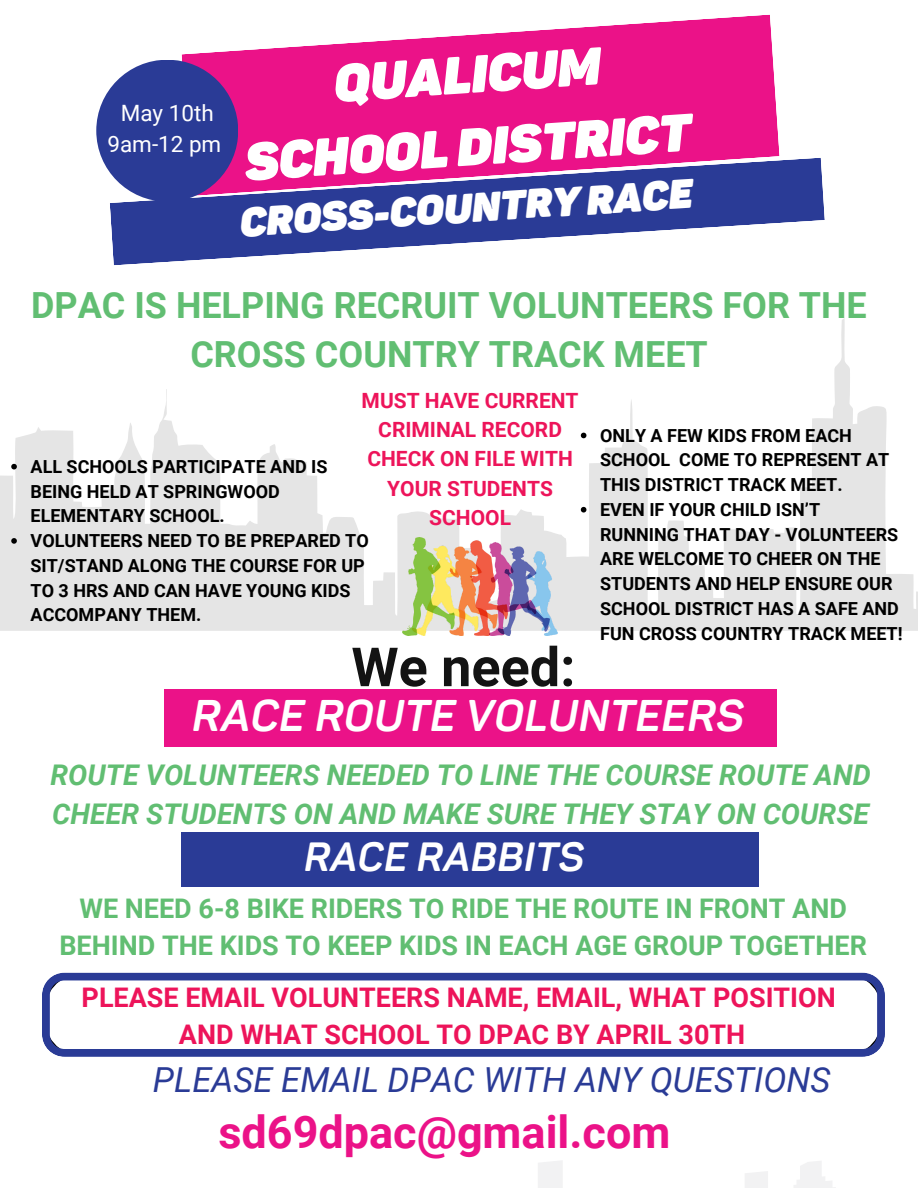
<style>
.page{position:relative;width:918px;height:1188px;background:#fff}
.page>*{position:absolute;margin:0;border:0;box-sizing:border-box;transform-origin:0 0}
.t1{font:700 54px "Roboto";color:#131313}
.t2{font:italic 800 51.9px/72.4px "Panton";color:#fff;text-align:center}
.t3{font:700 45px "Roboto";color:#eb1288}
.t4{font:italic 700 43.8px "Panton";color:#fff}
.t5{font:italic 800 40.5px "Panton";color:#fff}
.t6{font:italic 700 40.2px "Panton";color:#fff}
.t7{font:700 36px/49.5px "Roboto";color:#61be72;text-align:center}
.t8{font:italic 34.5px "Roboto";color:#2a3b96}
.t9{font:italic 700 28.5px/39.3px "Roboto";color:#61be72}
.t10{font:700 27px/37.2px "Roboto";color:#61be72;text-align:center}
.t11{font:700 27px "Roboto";color:#ed145a}
.t12{font:22.5px "Roboto";color:#fff}
.t13{font:700 21px/29.2px "Roboto";color:#ed145a;text-align:center}
.t14{font:700 18px/24.8px "Roboto";color:#000}
</style>
<div class="page">
<svg style="left:110px;top:158px;width:715px;height:107px;fill:#2a3b96"></svg>
<div style="left:164px;top:690px;width:612px;height:57px;background:#eb1288"></div>
<div style="left:181px;top:833px;width:578px;height:54px;background:#2a3b96"></div>
<svg style="left:538px;top:1161px;width:297px;height:27px"></svg>
<svg style="left:181px;top:15px;width:599px;height:181px;background:#da3799"></svg>
<div style="left:96px;top:60px;width:142px;height:142px;background:#2a3b96;border-radius:50%"></div>
<svg style="left:42px;top:973px;width:843px;height:84px"></svg>
<svg style="left:0;top:318px;width:918px;height:313px"></svg>
<img style="left:403px;top:537px;width:155px;height:98px">
<svg style="left:11px;top:464px;width:6px;height:5px"></svg>
<svg style="left:11px;top:538px;width:6px;height:6px"></svg>
<svg style="left:581px;top:433px;width:5px;height:5px"></svg>
<svg style="left:581px;top:507px;width:5px;height:6px"></svg>
<p class="t12" style="left:121px;top:100px;width:95px">May 10th</p>
<p class="t12" style="left:107px;top:131px;width:115px">9am-12 pm</p>
<p class="t2" style="left:238px;top:57px;width:448px;rotate:-4deg">QUALICUM<br>SCHOOL DISTRICT</p>
<h1 class="t5" style="left:238px;top:200px;width:455px;rotate:-4deg">CROSS-COUNTRY RACE</h1>
<p class="t7" style="left:31px;top:281px;width:837px">DPAC IS HELPING RECRUIT VOLUNTEERS FOR THE<br>CROSS COUNTRY TRACK MEET</p>
<p class="t13" style="left:362px;top:386px;width:218px">MUST HAVE CURRENT<br>CRIMINAL RECORD<br>CHECK ON FILE WITH<br>YOUR STUDENTS<br>SCHOOL</p>
<h5 class="t14" style="left:31px;top:454px;width:298px">ALL SCHOOLS PARTICIPATE AND IS<br>BEING HELD AT SPRINGWOOD<br>ELEMENTARY SCHOOL.</h5>
<p class="t14" style="left:31px;top:529px;width:340px">VOLUNTEERS NEED TO BE PREPARED TO<br>SIT/STAND ALONG THE COURSE FOR UP<br>TO 3 HRS AND CAN HAVE YOUNG KIDS<br>ACCOMPANY THEM.</p>
<p class="t1" style="left:351px;top:636px;width:225px">We need:</p>
<p class="t14" style="left:600px;top:423px;width:291px">ONLY A FEW KIDS FROM EACH<br>SCHOOL COME TO REPRESENT AT<br>THIS DISTRICT TRACK MEET.</p>
<p class="t14" style="left:600px;top:497px;width:304px">EVEN IF YOUR CHILD ISN’T<br>RUNNING THAT DAY - VOLUNTEERS<br>ARE WELCOME TO CHEER ON THE<br>STUDENTS AND HELP ENSURE OUR<br>SCHOOL DISTRICT HAS A SAFE AND<br>FUN CROSS COUNTRY TRACK MEET!</p>
<h5 class="t4" style="left:192px;top:690px;width:554px">RACE ROUTE VOLUNTEERS</h5>
<p class="t9" style="left:51px;top:755px;width:822px">ROUTE VOLUNTEERS NEEDED TO LINE THE COURSE ROUTE AND<br>CHEER STUDENTS ON AND MAKE SURE THEY STAY ON COURSE</p>
<h6 class="t6" style="left:304px;top:834px;width:282px">RACE RABBITS</h6>
<p class="t10" style="left:59px;top:890px;width:809px">WE NEED 6-8 BIKE RIDERS TO RIDE THE ROUTE IN FRONT AND<br>BEHIND THE KIDS TO KEEP KIDS IN EACH AGE GROUP TOGETHER</p>
<h2 class="t11" style="left:82px;top:982px;width:756px">PLEASE EMAIL VOLUNTEERS NAME, EMAIL, WHAT POSITION</h2>
<h3 class="t11" style="left:179px;top:1019px;width:568px">AND WHAT SCHOOL TO DPAC BY APRIL 30TH</h3>
<p class="t8" style="left:153px;top:1060px;width:679px">PLEASE EMAIL DPAC WITH ANY QUESTIONS</p>
<p class="t3" style="left:219px;top:1106px;width:453px">sd69dpac@gmail.com</p>
</div>
